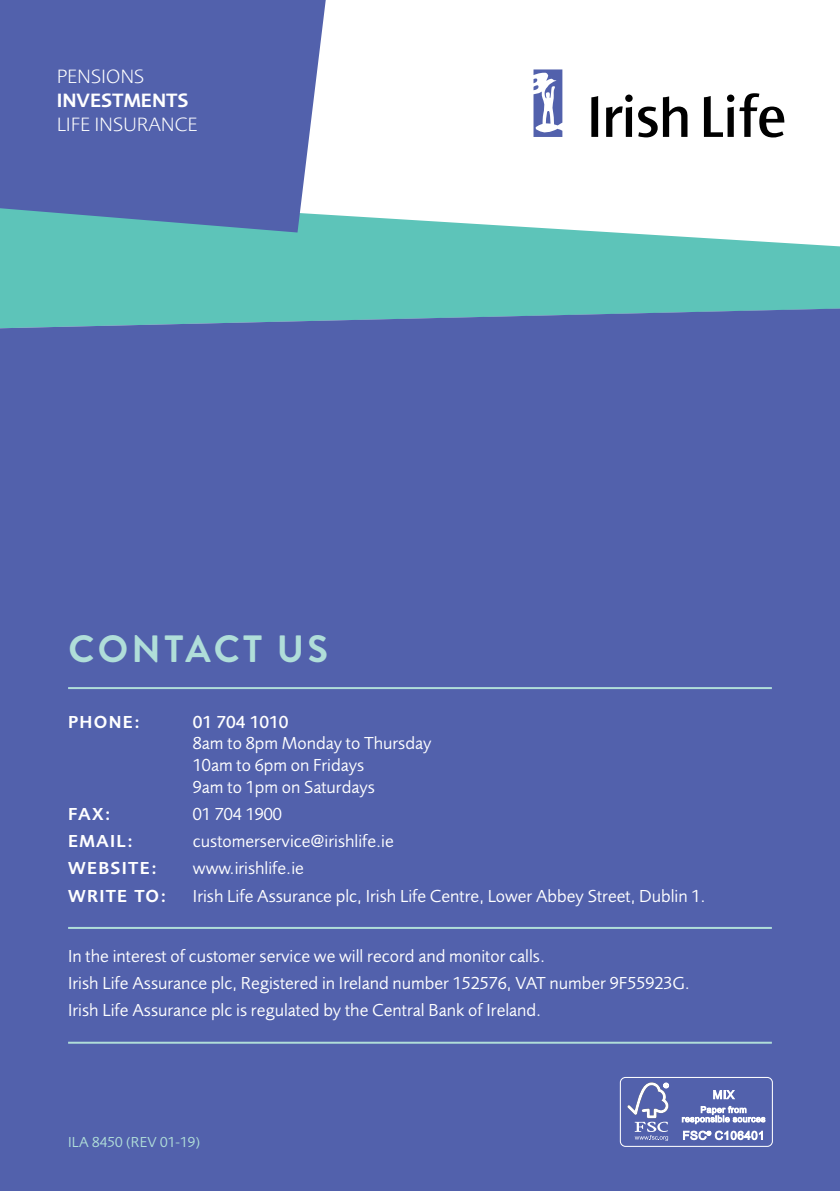
<style>
.page{position:relative;width:840px;height:1191px;background:#fff}
.page>*{position:absolute;margin:0;border:0;box-sizing:border-box;transform-origin:0 0}
.t1{font:700 38px "Brandon Grotesque";letter-spacing:.09em;color:#b0ded9}
.t2{font:300 20px "Foundry Sans";color:#fff}
.t3{font:600 20px "Foundry Sans";color:#fff}
.t4{font:18px/21.6px "Foundry Sans";color:#fff}
.t5{font:600 18px "Foundry Sans";letter-spacing:.07em;color:#fff}
.t6{font:500 18px "Foundry Sans";color:#fff}
.t7{font:15px "Foundry Sans";letter-spacing:.01em;color:#b0ded9}
</style>
<div class="page">
<svg style="left:0;top:214px;width:839px;height:94px;background:#6fcac1"></svg>
<div style="left:0;top:308px;width:839px;height:883px;background:#5261ac"></div>
<svg style="left:0;top:0;width:325px;height:232px;background:#586baf"></svg>
<hr style="left:68px;top:687px;width:703px;height:2px;background:#b0ded9">
<hr style="left:68px;top:927px;width:703px;height:2px;background:#b0ded9">
<hr style="left:68px;top:1041px;width:703px;height:2px;background:#b0ded9">
<svg style="left:533px;top:69px;width:29px;height:68px"></svg>
<svg style="left:638px;top:96px;width:49px;height:41px"></svg>
<svg style="left:591px;top:96px;width:6px;height:41px"></svg>
<div style="left:625px;top:95px;width:7px;height:7px;background:#000;border-radius:50%"></div>
<svg style="left:606px;top:106px;width:25px;height:31px"></svg>
<div style="left:726px;top:95px;width:8px;height:7px;background:#000;border-radius:50%"></div>
<svg style="left:703px;top:96px;width:30px;height:41px"></svg>
<svg style="left:739px;top:93px;width:44px;height:44px"></svg>
<div style="left:619px;top:1077px;width:153px;height:69px;border:1px solid #fff;border-radius:5px"></div>
<svg style="left:626px;top:1082px;width:42px;height:59px;background:#7581bb"></svg>
<svg style="left:712px;top:1088px;width:22px;height:12px"></svg>
<svg style="left:681px;top:1106px;width:84px;height:18px"></svg>
<svg style="left:682px;top:1130px;width:80px;height:10px"></svg>
<p class="t2" style="left:57px;top:66px;width:89px">PENSIONS</p>
<p class="t3" style="left:57px;top:89px;width:133px">INVESTMENTS</p>
<p class="t2" style="left:57px;top:114px;width:142px">LIFE INSURANCE</p>
<h1 class="t1" style="left:68px;top:622px;width:261px">CONTACT US</h1>
<p class="t5" style="left:68px;top:711px;width:73px">PHONE:</p>
<p class="t6" style="left:193px;top:711px;width:97px">01 704 1010</p>
<p class="t4" style="left:193px;top:733px;width:240px">8am to 8pm Monday to Thursday<br>10am to 6pm on Fridays<br>9am to 1pm on Saturdays</p>
<p class="t5" style="left:68px;top:803px;width:44px">FAX:</p>
<p class="t4" style="left:193px;top:803px;width:90px">01 704 1900</p>
<p class="t5" style="left:68px;top:830px;width:66px">EMAIL:</p>
<p class="t4" style="left:193px;top:830px;width:202px">customerservice@irishlife.ie</p>
<p class="t5" style="left:68px;top:858px;width:90px">WEBSITE:</p>
<p class="t4" style="left:193px;top:858px;width:112px">www.irishlife.ie</p>
<p class="t5" style="left:68px;top:885px;width:100px">WRITE TO:</p>
<p class="t4" style="left:193px;top:885px;width:514px">Irish Life Assurance plc, Irish Life Centre, Lower Abbey Street, Dublin 1.</p>
<p class="t4" style="left:68px;top:942px;width:623px;line-height:27.2px">In the interest of customer service we will record and monitor calls.<br>Irish Life Assurance plc, Registered in Ireland number 152576, VAT number 9F55923G.<br>Irish Life Assurance plc is regulated by the Central Bank of Ireland.</p>
<p class="t7" style="left:68px;top:1133px;width:133px">ILA 8450 (REV 01-19)</p>
</div>
